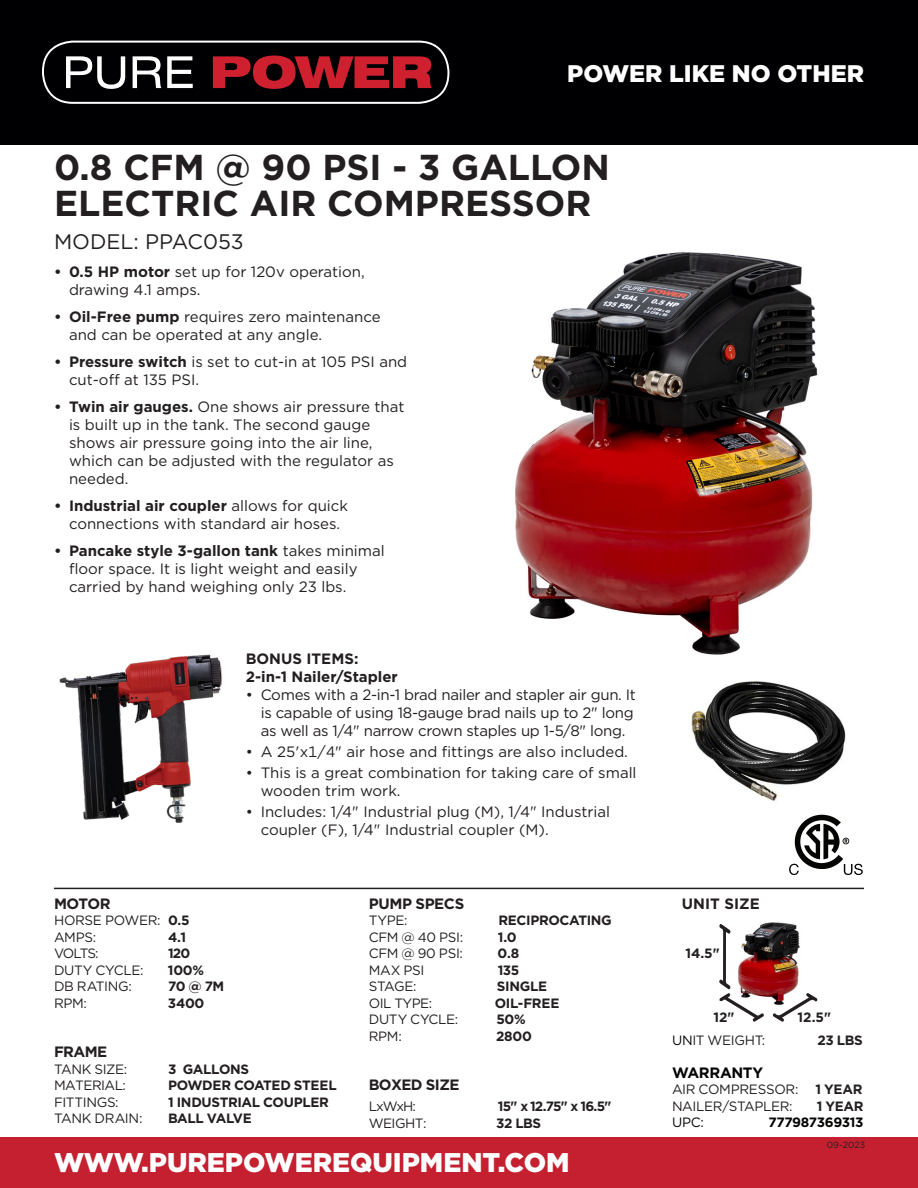
<style>
.page{position:relative;width:918px;height:1188px;background:#fff}
.page>*{position:absolute;margin:0;border:0;box-sizing:border-box;transform-origin:0 0}
.Product_Header{font:700 36px "Gotham";color:#231f20}
.t1{font:900 27px "Gotham";color:#fff}
.t2{font:900 24px "Gotham";color:#fff}
.t3{font:21px "Gotham";color:#231f20}
.t4{font:15px/18px "Gotham";color:#231f20}
.t5{font:15px/18px "Gotham";letter-spacing:-.02em;color:#231f20}
.BODY_HEADER_LEFT_ALI{font:700 15px "Gotham";color:#231f20}
.BODY_HEADER_LEFT_ALI-2{font:700 15px "Gotham";letter-spacing:-.025em;color:#231f20}
.BODY_HEADER_LEFT_ALI-3{font:700 15px "Gotham";letter-spacing:-.04em;color:#231f20}
.BODY_HEADER_LEFT_ALI-4{font:700 15px "Gotham";letter-spacing:-.03em;color:#040503}
.BODY_HEADER_LEFT_ALI-5{font:13.5px "Gotham";letter-spacing:-.025em;color:#231f20}
.BODY_HEADER_LEFT_ALI-6{font:700 13.5px "Gotham";letter-spacing:-.025em;color:#231f20}
.BODY_HEADER_LEFT_ALI-7{font:700 13.5px "Gotham";letter-spacing:-.03em;color:#040503}
.BODY_HEADER_LEFT_ALI-8{font:13.5px "Gotham";color:#040503}
.t6{font:9px "Gotham";color:#231f20}
.s1{font-weight:700}
.s2{color:#040503}
</style>
<div class="page">
<div style="left:0;top:0;width:918px;height:144px;background:#000002"></div>
<div style="left:0;top:1138px;width:918px;height:50px;background:#c42030"></div>
<svg style="left:42px;top:41px;width:407px;height:63px"></svg>
<img style="left:763px;top:922px;width:37px;height:76px">
<svg style="left:719px;top:924px;width:45px;height:98px"></svg>
<svg style="left:773px;top:993px;width:44px;height:29px"></svg>
<hr style="left:54px;top:888px;width:810px;height:1px;background:#231f20">
<img style="left:59px;top:654px;width:164px;height:169px">
<img style="left:515px;top:251px;width:303px;height:404px">
<img style="left:690px;top:681px;width:156px;height:120px">
<svg style="left:789px;top:815px;width:74px;height:60px"></svg>
<h3 class="t2" style="left:567px;top:57px;width:298px">POWER LIKE NO OTHER</h3>
<p class="Product_Header" style="left:54px;top:144px;width:558px">0.8 CFM @ 90 PSI - 3 GALLON</p>
<p class="Product_Header" style="left:54px;top:180px;width:539px">ELECTRIC AIR COMPRESSOR</p>
<p class="t3" style="left:54px;top:228px;width:191px">MODEL: PPAC053</p>
<p class="t4" style="left:69px;top:263px;width:297px;text-indent:-15px"><span class="s1">• 0.5 HP motor</span> set up for 120v operation, drawing 4.1 amps.</p>
<p class="t4" style="left:69px;top:308px;width:313px;text-indent:-15px"><span class="s1">• Oil-Free pump</span> requires zero maintenance and can be operated at any angle.</p>
<p class="t4" style="left:69px;top:353px;width:340px;text-indent:-15px"><span class="s1">• Pressure switch</span> is set to cut-in at 105 PSI and cut-off at 135 PSI.</p>
<p class="t4" style="left:69px;top:398px;width:337px;text-indent:-15px"><span class="s1">• Twin air gauges.</span> One shows air pressure that is built up in the tank. The second gauge shows air pressure going into the air line, which can be adjusted with the regulator as needed.</p>
<p class="t4" style="left:54px;top:497px;width:296px;text-align:center"><span class="s1">• Industrial air coupler</span> allows for quick connections with standard air hoses.</p>
<p class="t4" style="left:69px;top:542px;width:317px;text-indent:-15px"><span class="s1">• Pancake style 3-gallon tank</span> takes minimal floor space. It is light weight and easily carried by hand weighing only 23 lbs.</p>
<p class="BODY_HEADER_LEFT_ALI" style="left:246px;top:648px;width:114px">BONUS ITEMS:</p>
<p class="BODY_HEADER_LEFT_ALI" style="left:246px;top:666px;width:154px">2-in-1 Nailer/Stapler</p>
<p class="t5" style="left:261px;top:686px;width:377px;text-indent:-15px">• Comes with a 2-in-1 brad nailer and stapler air gun. It is capable of using 18-gauge brad nails up to 2" long as well as 1/4" narrow crown staples up 1-5/8" long.</p>
<p class="t4" style="left:246px;top:743px;width:384px">• A 25'x1/4" air hose and fittings are also included.</p>
<p class="t4" style="left:261px;top:764px;width:377px;text-indent:-15px">• This is a great combination for taking care of small wooden trim work.</p>
<p class="t4" style="left:261px;top:803px;width:351px;text-indent:-15px">• Includes: 1/4" Industrial plug (M), 1/4" Industrial coupler (F), 1/4" Industrial coupler (M).</p>
<p class="BODY_HEADER_LEFT_ALI" style="left:54px;top:894px;width:58px">MOTOR</p>
<p class="BODY_HEADER_LEFT_ALI-5" style="left:54px;top:912px;width:137px">HORSE POWER: <span class="s1">0.5</span></p>
<p class="BODY_HEADER_LEFT_ALI-5" style="left:54px;top:929px;width:44px">AMPS:</p>
<p class="BODY_HEADER_LEFT_ALI-6" style="left:168px;top:928px;width:20px">4.1</p>
<p class="BODY_HEADER_LEFT_ALI-5" style="left:54px;top:945px;width:46px">VOLTS:</p>
<p class="BODY_HEADER_LEFT_ALI-6" style="left:168px;top:945px;width:24px">120</p>
<p class="BODY_HEADER_LEFT_ALI-5" style="left:54px;top:962px;width:91px">DUTY CYCLE:</p>
<p class="BODY_HEADER_LEFT_ALI-6" style="left:168px;top:961px;width:37px">100%</p>
<p class="BODY_HEADER_LEFT_ALI-5" style="left:54px;top:978px;width:79px">DB RATING:</p>
<p class="BODY_HEADER_LEFT_ALI-6" style="left:168px;top:978px;width:58px">70 @ 7M</p>
<p class="BODY_HEADER_LEFT_ALI-5" style="left:54px;top:995px;width:35px">RPM:</p>
<p class="BODY_HEADER_LEFT_ALI-6" style="left:168px;top:994px;width:38px">3400</p>
<p class="BODY_HEADER_LEFT_ALI" style="left:54px;top:1042px;width:55px">FRAME</p>
<p class="BODY_HEADER_LEFT_ALI-5" style="left:54px;top:1061px;width:75px">TANK SIZE:</p>
<p class="BODY_HEADER_LEFT_ALI-6" style="left:168px;top:1060px;width:83px">3 GALLONS</p>
<p class="BODY_HEADER_LEFT_ALI-5" style="left:54px;top:1077px;width:74px">MATERIAL:</p>
<p class="BODY_HEADER_LEFT_ALI-6" style="left:168px;top:1077px;width:170px">POWDER COATED STEEL</p>
<p class="BODY_HEADER_LEFT_ALI-5" style="left:54px;top:1094px;width:66px">FITTINGS:</p>
<p class="BODY_HEADER_LEFT_ALI-6" style="left:168px;top:1093px;width:163px">1 INDUSTRIAL COUPLER</p>
<p class="BODY_HEADER_LEFT_ALI-5" style="left:54px;top:1110px;width:90px">TANK DRAIN:</p>
<p class="BODY_HEADER_LEFT_ALI-6" style="left:168px;top:1110px;width:85px">BALL VALVE</p>
<p class="BODY_HEADER_LEFT_ALI-2" style="left:369px;top:894px;width:97px">PUMP SPECS</p>
<p class="BODY_HEADER_LEFT_ALI-5" style="left:369px;top:912px;width:40px">TYPE:</p>
<p class="BODY_HEADER_LEFT_ALI-6" style="left:498px;top:912px;width:115px">RECIPROCATING</p>
<p class="BODY_HEADER_LEFT_ALI-5" style="left:369px;top:928px;width:96px">CFM @ 40 PSI:</p>
<p class="BODY_HEADER_LEFT_ALI-6" style="left:498px;top:928px;width:20px">1.0</p>
<p class="BODY_HEADER_LEFT_ALI-5" style="left:369px;top:945px;width:96px">CFM @ 90 PSI:</p>
<p class="BODY_HEADER_LEFT_ALI-6" style="left:498px;top:945px;width:23px">0.8</p>
<p class="BODY_HEADER_LEFT_ALI-5" style="left:369px;top:961px;width:57px">MAX PSI</p>
<p class="BODY_HEADER_LEFT_ALI-6" style="left:498px;top:961px;width:23px">135</p>
<p class="BODY_HEADER_LEFT_ALI-5" style="left:369px;top:978px;width:49px">STAGE:</p>
<p class="BODY_HEADER_LEFT_ALI-6" style="left:497px;top:978px;width:52px">SINGLE</p>
<p class="BODY_HEADER_LEFT_ALI-5" style="left:369px;top:994px;width:65px">OIL TYPE:</p>
<p class="BODY_HEADER_LEFT_ALI-6" style="left:495px;top:994px;width:66px">OIL-FREE</p>
<p class="BODY_HEADER_LEFT_ALI-5" style="left:369px;top:1011px;width:91px">DUTY CYCLE:</p>
<p class="BODY_HEADER_LEFT_ALI-6" style="left:496px;top:1011px;width:31px">50%</p>
<p class="BODY_HEADER_LEFT_ALI-5" style="left:369px;top:1027px;width:35px">RPM:</p>
<p class="BODY_HEADER_LEFT_ALI-6" style="left:496px;top:1027px;width:37px">2800</p>
<p class="BODY_HEADER_LEFT_ALI-3" style="left:369px;top:1075px;width:92px">BOXED SIZE</p>
<p class="BODY_HEADER_LEFT_ALI-5" style="left:369px;top:1098px;width:49px">LxWxH:</p>
<p class="BODY_HEADER_LEFT_ALI-6" style="left:498px;top:1098px;width:115px">15" x 12.75" x 16.5"</p>
<p class="BODY_HEADER_LEFT_ALI-5" style="left:369px;top:1114px;width:59px">WEIGHT:</p>
<p class="BODY_HEADER_LEFT_ALI-6" style="left:496px;top:1114px;width:46px">32 LBS</p>
<h2 class="t1" style="left:54px;top:1144px;width:517px">WWW.PUREPOWEREQUIPMENT.COM</h2>
<p class="BODY_HEADER_LEFT_ALI" style="left:682px;top:894px;width:79px">UNIT SIZE</p>
<p class="BODY_HEADER_LEFT_ALI-6" style="left:685px;top:944px;width:36px">14.5"</p>
<p class="BODY_HEADER_LEFT_ALI-6" style="left:713px;top:1008px;width:23px">12"</p>
<p class="BODY_HEADER_LEFT_ALI-6" style="left:798px;top:1008px;width:35px">12.5"</p>
<p class="BODY_HEADER_LEFT_ALI-5" style="left:672px;top:1031px;width:95px"><span class="s2">UN</span>IT WEIGHT:</p>
<p class="BODY_HEADER_LEFT_ALI-6" style="left:817px;top:1031px;width:47px">23 LBS</p>
<p class="BODY_HEADER_LEFT_ALI-4" style="left:672px;top:1062px;width:93px">WARRANTY</p>
<p class="BODY_HEADER_LEFT_ALI-5" style="left:672px;top:1081px;width:128px">AIR COMPRESSOR:</p>
<p class="BODY_HEADER_LEFT_ALI-6" style="left:815px;top:1080px;width:48px">1 YEAR</p>
<p class="BODY_HEADER_LEFT_ALI-5" style="left:672px;top:1097px;width:122px">NAILER/STAPLER:</p>
<p class="BODY_HEADER_LEFT_ALI-6" style="left:817px;top:1097px;width:48px">1 YEAR</p>
<p class="BODY_HEADER_LEFT_ALI-8" style="left:672px;top:1114px;width:34px">UPC:</p>
<p class="BODY_HEADER_LEFT_ALI-7" style="left:769px;top:1113px;width:96px">777987369313</p>
<p class="t6" style="left:827px;top:1139px;width:40px">09-2023</p>
</div>
